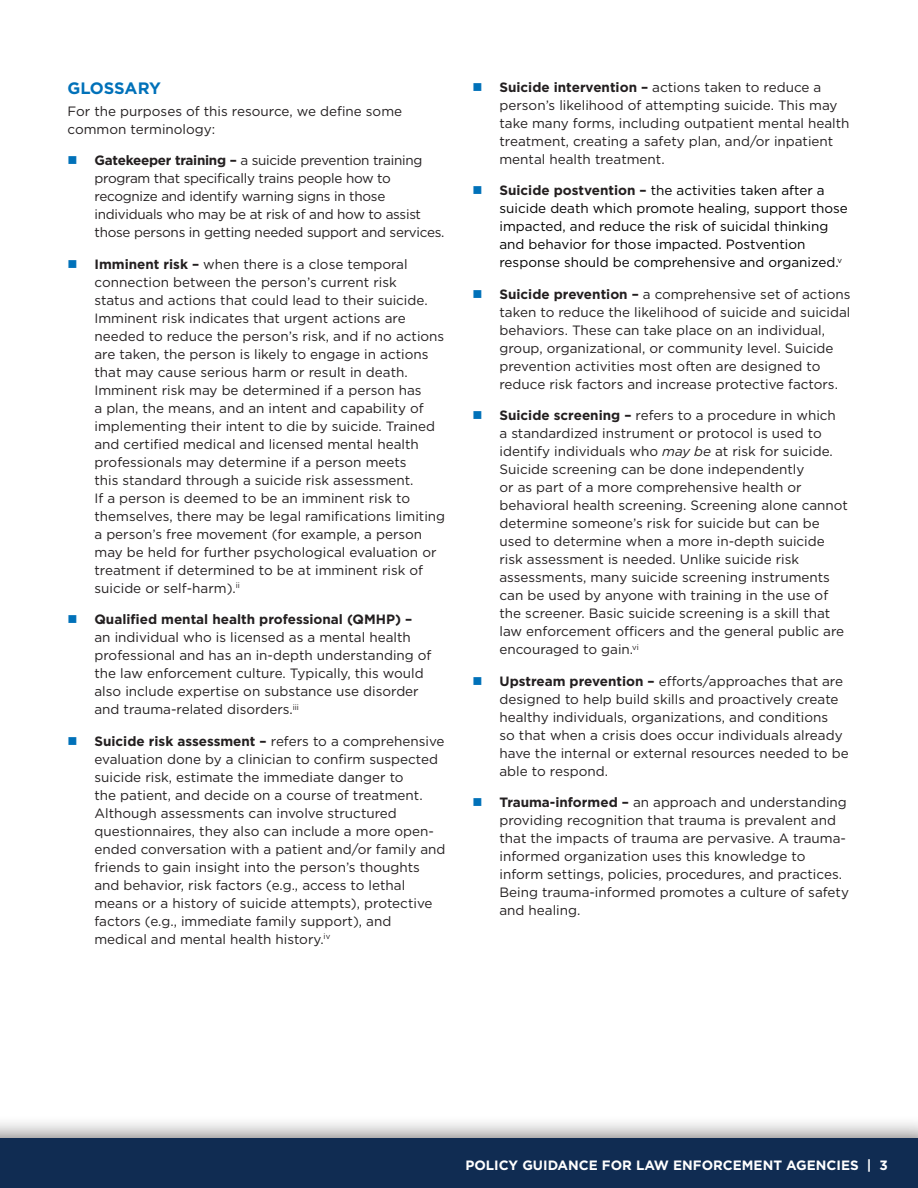
<style>
.page{position:relative;width:918px;height:1188px;background:#fff}
.page>*{position:absolute;margin:0;border:0;box-sizing:border-box;transform-origin:0 0}
.t1{font:700 16.5px "Gotham";letter-spacing:-.01em;color:#0071b9}
.t2{font:13.5px/18px "Gotham";color:#231f20}
.t3{font:13.5px/18px "Gotham";color:#000}
.t4{font:13.5px/18px "Gotham";letter-spacing:-.02em;color:#231f20}
.t5{font:700 13.5px "Gotham";color:#fff}
.t6{font:700 13.5px "Gotham";color:#231f20}
.s1{font-weight:700}
.s2{font-weight:700;color:#231f20}
.s3{font-style:italic}
</style>
<div class="page">
<div style="left:0;top:1115px;width:918px;height:73px;background:#231f20;opacity:.75"></div>
<div style="left:0;top:1138px;width:918px;height:50px;background:#102c52"></div>
<p class="t1" style="left:68px;top:77px;width:95px">GLOSSARY</p>
<p class="t2" style="left:68px;top:102px;width:336px">For the purposes of this resource, we define some common terminology:</p>
<p class="t4" style="left:94px;top:151px;width:352px"><span class="s1">Gatekeeper training –</span> a suicide prevention training program that specifically trains people how to recognize and identify warning signs in those individuals who may be at risk of and how to assist those persons in getting needed support and services.</p>
<p class="t2" style="left:94px;top:255px;width:352px"><span class="s1">Imminent risk –</span> when there is a close temporal connection between the person’s current risk<br>status and actions that could lead to their suicide.<br>Imminent risk indicates that urgent actions are needed to reduce the person’s risk, and if no actions are taken, the person is likely to engage in actions that may cause serious harm or result in death.<br>Imminent risk may be determined if a person has<br>a plan, the means, and an intent and capability of implementing their intent to die by suicide. Trained and certified medical and licensed mental health professionals may determine if a person meets<br>this standard through a suicide risk assessment.<br>If a person is deemed to be an imminent risk to themselves, there may be legal ramifications limiting a person’s free movement (for example, a person may be held for further psychological evaluation or treatment if determined to be at imminent risk of suicide or self-harm).<sup>ii</sup></p>
<p class="t6" style="left:94px;top:611px;width:319px">Qualified mental health professional (QMHP) –</p>
<p class="t2" style="left:94px;top:628px;width:339px">an individual who is licensed as a mental health professional and has an in-depth understanding of the law enforcement culture. Typically, this would also include expertise on substance use disorder and trauma-related disorders.<sup>iii</sup></p>
<p class="t2" style="left:94px;top:732px;width:353px"><span class="s1">Suicide risk assessment –</span> refers to a comprehensive evaluation done by a clinician to confirm suspected suicide risk, estimate the immediate danger to<br>the patient, and decide on a course of treatment.<br>Although assessments can involve structured questionnaires, they also can include a more open&shy;ended conversation with a patient and/or family and friends to gain insight into the person’s thoughts and behavior, risk factors (e.g., access to lethal means or a history of suicide attempts), protective factors (e.g., immediate family support), and medical and mental health history.<sup>iv</sup></p>
<p class="t2" style="left:499px;top:78px;width:352px"><span class="s1">Suicide intervention –</span> actions taken to reduce a person’s likelihood of attempting suicide. This may take many forms, including outpatient mental health treatment, creating a safety plan, and/or inpatient mental health treatment.</p>
<p class="t3" style="left:499px;top:181px;width:350px"><span class="s2">Suicide postvention –</span> the activities taken after a suicide death which promote healing, support those impacted, and reduce the risk of suicidal thinking and behavior for those impacted. Postvention response should be comprehensive and organized.<sup>v</sup></p>
<p class="t2" style="left:499px;top:285px;width:353px"><span class="s1">Suicide prevention –</span> a comprehensive set of actions taken to reduce the likelihood of suicide and suicidal behaviors. These can take place on an individual, group, organizational, or community level. Suicide prevention activities most often are designed to reduce risk factors and increase protective factors.</p>
<p class="t2" style="left:499px;top:406px;width:350px"><span class="s1">Suicide screening –</span> refers to a procedure in which<br>a standardized instrument or protocol is used to identify individuals who <span class="s3">may be</span> at risk for suicide.<br>Suicide screening can be done independently<br>or as part of a more comprehensive health or behavioral health screening. Screening alone cannot determine someone’s risk for suicide but can be used to determine when a more in-depth suicide risk assessment is needed. Unlike suicide risk assessments, many suicide screening instruments can be used by anyone with training in the use of the screener. Basic suicide screening is a skill that law enforcement officers and the general public are encouraged to gain.<sup>vi</sup></p>
<p class="t2" style="left:499px;top:672px;width:351px"><span class="s1">Upstream prevention –</span> efforts/approaches that are designed to help build skills and proactively create healthy individuals, organizations, and conditions<br>so that when a crisis does occur individuals already have the internal or external resources needed to be able to respond.</p>
<p class="t2" style="left:499px;top:793px;width:351px"><span class="s1">Trauma-informed –</span> an approach and understanding providing recognition that trauma is prevalent and that the impacts of trauma are pervasive. A trauma&shy;informed organization uses this knowledge to inform settings, policies, procedures, and practices.<br>Being trauma-informed promotes a culture of safety and healing.</p>
<p class="t5" style="left:465px;top:1156px;width:424px">POLICY GUIDANCE FOR LAW ENFORCEMENT AGENCIES | 3</p>
</div>
